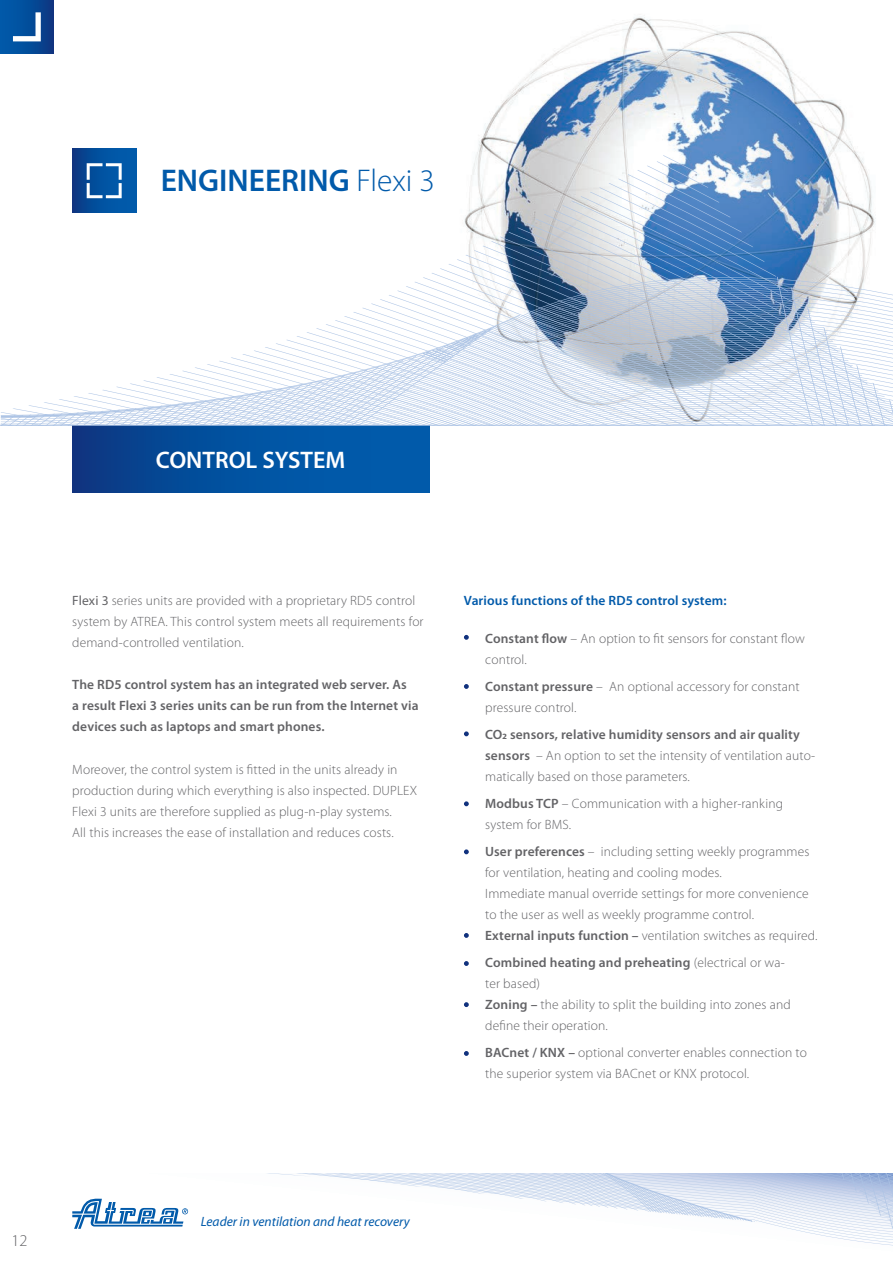
<style>
.page{position:relative;width:893px;height:1263px;background:#fff}
.page>*{position:absolute;margin:0;border:0;box-sizing:border-box;transform-origin:0 0}
.t1{font:600 31.5px "Myriad Pro";color:#015aaa}
.t2{font:600 24px "Myriad Pro";color:#fff}
.t3{font:300 16.5px "Myriad Pro";color:#636366}
.t4{font:300 13.5px/21px "Myriad Pro";letter-spacing:.01em;color:#636366}
.t5{font:600 13.5px/21px "Myriad Pro";letter-spacing:.01em;color:#636366}
.t6{font:600 13.5px "Myriad Pro";letter-spacing:.01em;color:#015aaa}
.t7{font:italic 13.5px "Myriad Pro";color:#015aaa}
.s1{font-weight:300}
.s2{font-weight:400}
.s3{font-weight:600}
</style>
<div class="page">
<img style="left:476px;top:17px;width:382px;height:138px">
<div style="left:72px;top:149px;width:64px;height:64px;background:linear-gradient(to right,#093d88,#0061b2)"></div>
<svg style="left:0;top:155px;width:893px;height:270px"></svg>
<svg style="left:464px;top:635px;width:5px;height:5px"></svg>
<svg style="left:464px;top:684px;width:5px;height:5px"></svg>
<svg style="left:464px;top:731px;width:5px;height:5px"></svg>
<svg style="left:464px;top:801px;width:5px;height:5px"></svg>
<svg style="left:464px;top:849px;width:5px;height:5px"></svg>
<svg style="left:464px;top:933px;width:5px;height:5px"></svg>
<svg style="left:464px;top:1051px;width:5px;height:5px"></svg>
<svg style="left:464px;top:961px;width:5px;height:5px"></svg>
<svg style="left:464px;top:1002px;width:5px;height:5px"></svg>
<div style="left:72px;top:425px;width:357px;height:68px;background:linear-gradient(to right,#093c88,#0062b3)"></div>
<svg style="left:72px;top:1174px;width:821px;height:72px"></svg>
<div style="left:0;top:0;width:54px;height:54px;background:linear-gradient(to right,#005eaf,#0b3984)"></div>
<svg style="left:13px;top:12px;width:28px;height:29px"></svg>
<hr style="left:0;top:425px;width:893px;height:1px;background:#adc4e5">
<p class="t1" style="left:161px;top:163px;width:276px">ENGINEERING <span class="s1">Flexi 3</span></p>
<p class="t2" style="left:156px;top:447px;width:191px">CONTROL SYSTEM</p>
<p class="t4" style="left:72px;top:591px;width:353px"><span class="s2">Flexi 3</span> series units are provided with a proprietary RD5 control system by ATREA. This control system meets all requirements for demand-controlled ventilation.</p>
<p class="t5" style="left:72px;top:675px;width:348px">The RD5 control system has an integrated web server. As<br>a result Flexi 3 series units can be run from the Internet via devices such as laptops and smart phones.</p>
<p class="t4" style="left:72px;top:759px;width:346px">Moreover, the control system is fitted in the units already in production during which everything is also inspected. DUPLEX Flexi 3 units are therefore supplied as plug-n-play systems.<br>All this increases the ease of installation and reduces costs.</p>
<p class="t6" style="left:464px;top:593px;width:264px">Various functions of the RD5 control system:</p>
<p class="t4" style="left:485px;top:628px;width:321px"><span class="s3">Constant flow</span> – An option to fit sensors for constant flow control.</p>
<p class="t4" style="left:485px;top:676px;width:316px"><span class="s3">Constant pressure</span> – An optional accessory for constant pressure control.</p>
<p class="t4" style="left:485px;top:724px;width:332px"><span class="s3">CO2 sensors, relative humidity sensors and air quality sensors</span> – An option to set the intensity of ventilation auto&shy;matically based on those parameters.</p>
<p class="t4" style="left:485px;top:793px;width:299px"><span class="s3">Modbus TCP</span> – Communication with a higher-ranking system for BMS.</p>
<p class="t4" style="left:485px;top:841px;width:326px"><span class="s3">User preferences</span> – including setting weekly programmes for ventilation, heating and cooling modes.</p>
<p class="t4" style="left:485px;top:883px;width:325px">Immediate manual override settings for more convenience to the user as well as weekly programme control.</p>
<p class="t4" style="left:485px;top:925px;width:334px"><span class="s3">External inputs function –</span> ventilation switches as required.</p>
<p class="t5" style="left:485px;top:952px;width:301px">Combined heating and preheating <span class="s1">(electrical or wa&shy;ter based)</span></p>
<p class="t4" style="left:485px;top:994px;width:307px"><span class="s3">Zoning –</span> the ability to split the building into zones and define their operation.</p>
<p class="t4" style="left:485px;top:1043px;width:323px"><span class="s3">BACnet / KNX –</span> optional converter enables connection to the superior system via BACnet or KNX protocol.</p>
<p class="t3" style="left:12px;top:1231px;width:18px">12</p>
<p class="t7" style="left:201px;top:1214px;width:210px">Leader in ventilation and heat recovery</p>
</div>
